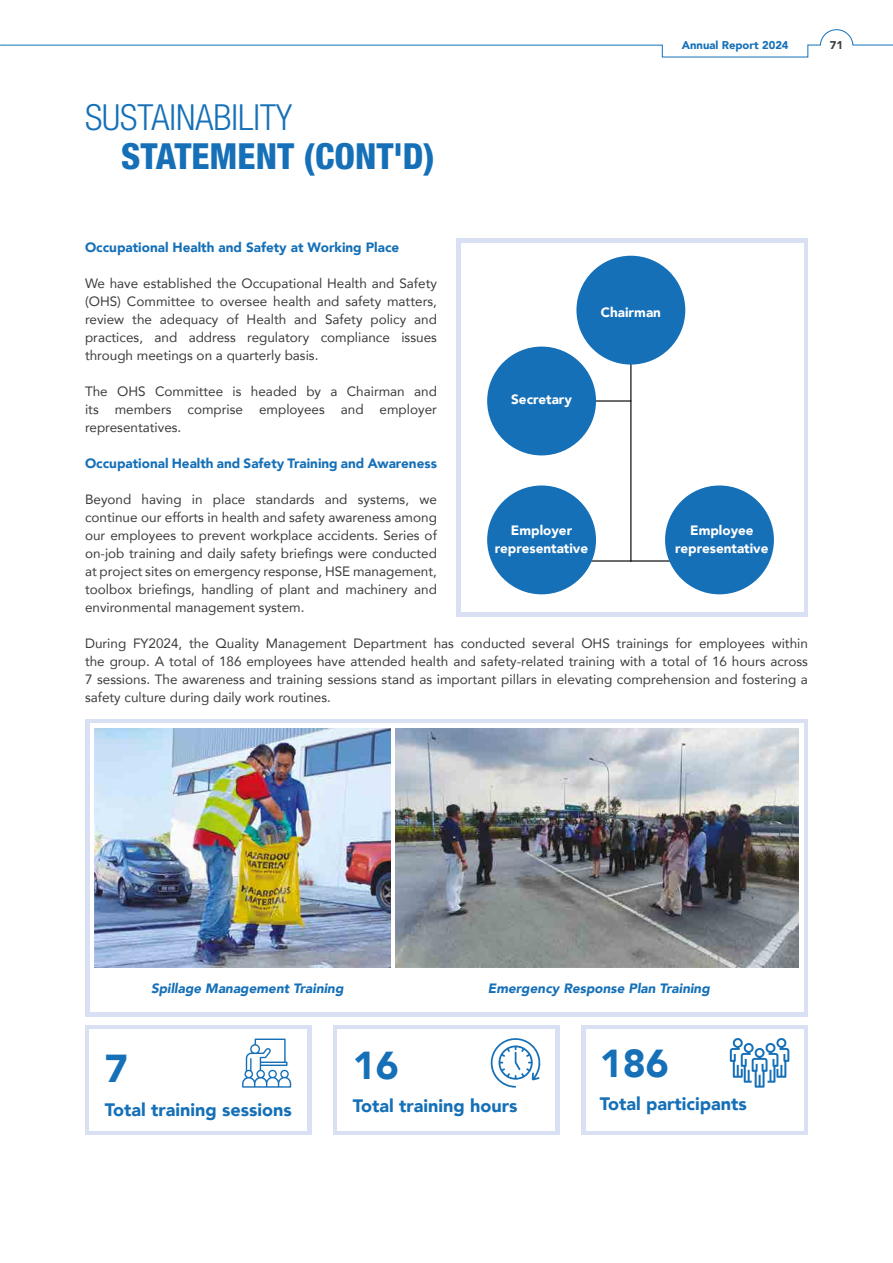
<style>
.page{position:relative;width:893px;height:1263px;background:#fff}
.page>*{position:absolute;margin:0;border:0;box-sizing:border-box;transform-origin:0 0}
.t1{font:900 38.85px "Avenir";color:#1570b8}
.t2{font:800 condensed 36px "Helvetica Neue LT Std";color:#1570b8}
.t3{font:300 condensed 36px "Helvetica Neue LT Std";color:#1570b8}
.t4{font:900 18px "Avenir";color:#1570b8}
.t5{font:13.5px/18px "Avenir";color:#3c3c3b;text-align:justify}
.t6{font:900 13.5px "Avenir";color:#1570b8}
.t7{font:900 13.5px/18px "Avenir";color:#fff;text-align:center}
.t8{font:italic 900 13.5px "Avenir";color:#1570b8}
.t9{font:900 11.25px "Avenir";color:#1570b8}
.t10{font:900 11.25px "Avenir";color:#3c3c3b}
</style>
<div class="page">
<div style="left:85px;top:1025px;width:227px;height:110px;background:#d9e0f3"></div>
<div style="left:333px;top:1025px;width:227px;height:110px;background:#d9e0f3"></div>
<div style="left:581px;top:1025px;width:227px;height:110px;background:#d9e0f3"></div>
<div style="left:85px;top:719px;width:723px;height:298px;background:#d9e0f3"></div>
<div style="left:90px;top:1030px;width:217px;height:101px;background:#fff"></div>
<div style="left:338px;top:1030px;width:217px;height:101px;background:#fff"></div>
<div style="left:586px;top:1029px;width:217px;height:101px;background:#fff"></div>
<div style="left:90px;top:723px;width:713px;height:289px;background:#fff"></div>
<div style="left:456px;top:239px;width:352px;height:378px;background:#d9e0f3"></div>
<div style="left:461px;top:243px;width:342px;height:369px;background:#fff"></div>
<hr style="left:630px;top:357px;width:2px;height:205px;background:#3c3c3b">
<hr style="left:546px;top:400px;width:85px;height:2px;background:#3c3c3b">
<hr style="left:546px;top:560px;width:194px;height:2px;background:#3c3c3b">
<div style="left:576px;top:256px;width:109px;height:109px;background:#1570b8;border-radius:50%"></div>
<div style="left:665px;top:485px;width:109px;height:109px;background:#1570b8;border-radius:50%"></div>
<div style="left:487px;top:347px;width:109px;height:108px;background:#1570b8;border-radius:50%"></div>
<div style="left:487px;top:485px;width:109px;height:109px;background:#1570b8;border-radius:50%"></div>
<svg style="left:242px;top:1038px;width:49px;height:50px"></svg>
<svg style="left:490px;top:1038px;width:51px;height:50px"></svg>
<svg style="left:730px;top:1038px;width:59px;height:50px"></svg>
<img style="left:95px;top:729px;width:295px;height:238px">
<img style="left:395px;top:728px;width:403px;height:239px">
<svg style="left:0;top:29px;width:855px;height:29px"></svg>
<hr style="left:855px;top:45px;width:38px;height:1px;background:#1570b8">
<h2 class="t3" style="left:85px;top:97px;width:209px">SUSTAINABILITY</h2>
<h2 class="t2" style="left:121px;top:134px;width:315px">STATEMENT (CONT'D)</h2>
<p class="t9" style="left:682px;top:35px;width:108px">Annual Report 2024</p>
<p class="t10" style="left:830px;top:35px;width:15px">71</p>
<p class="t6" style="left:85px;top:236px;width:316px">Occupational Health and Safety at Working Place</p>
<p class="t5" style="left:85px;top:274px;width:353px">We have established the Occupational Health and Safety (OHS) Committee to oversee health and safety matters, review the adequacy of Health and Safety policy and practices, and address regulatory compliance issues through meetings on a quarterly basis.</p>
<p class="t5" style="left:85px;top:382px;width:353px">The OHS Committee is headed by a Chairman and its members comprise employees and employer representatives.</p>
<p class="t6" style="left:85px;top:452px;width:353px">Occupational Health and Safety Training and Awareness</p>
<p class="t5" style="left:85px;top:490px;width:353px">Beyond having in place standards and systems, we continue our efforts in health and safety awareness among our employees to prevent workplace accidents. Series of on-job training and daily safety briefings were conducted at project sites on emergency response, HSE management, toolbox briefings, handling of plant and machinery and environmental management system.</p>
<p class="t5" style="left:85px;top:634px;width:724px">During FY2024, the Quality Management Department has conducted several OHS trainings for employees within the group. A total of 186 employees have attended health and safety-related training with a total of 16 hours across 7 sessions. The awareness and training sessions stand as important pillars in elevating comprehension and fostering a safety culture during daily work routines.</p>
<p class="t7" style="left:601px;top:303px;width:62px">Chairman</p>
<p class="t7" style="left:511px;top:389px;width:62px">Secretary</p>
<p class="t7" style="left:495px;top:521px;width:95px">Employer representative</p>
<p class="t7" style="left:675px;top:521px;width:95px">Employee representative</p>
<h1 class="t1" style="left:105px;top:1035px;width:25px">7</h1>
<p class="t8" style="left:151px;top:977px;width:194px">Spillage Management Training</p>
<p class="t8" style="left:488px;top:977px;width:224px">Emergency Response Plan Training</p>
<h1 class="t1" style="left:353px;top:1032px;width:48px">16</h1>
<h1 class="t1" style="left:600px;top:1030px;width:71px">186</h1>
<h3 class="t4" style="left:105px;top:1094px;width:188px">Total training sessions</h3>
<h3 class="t4" style="left:353px;top:1090px;width:166px">Total training hours</h3>
<h3 class="t4" style="left:600px;top:1088px;width:149px">Total participants</h3>
</div>
